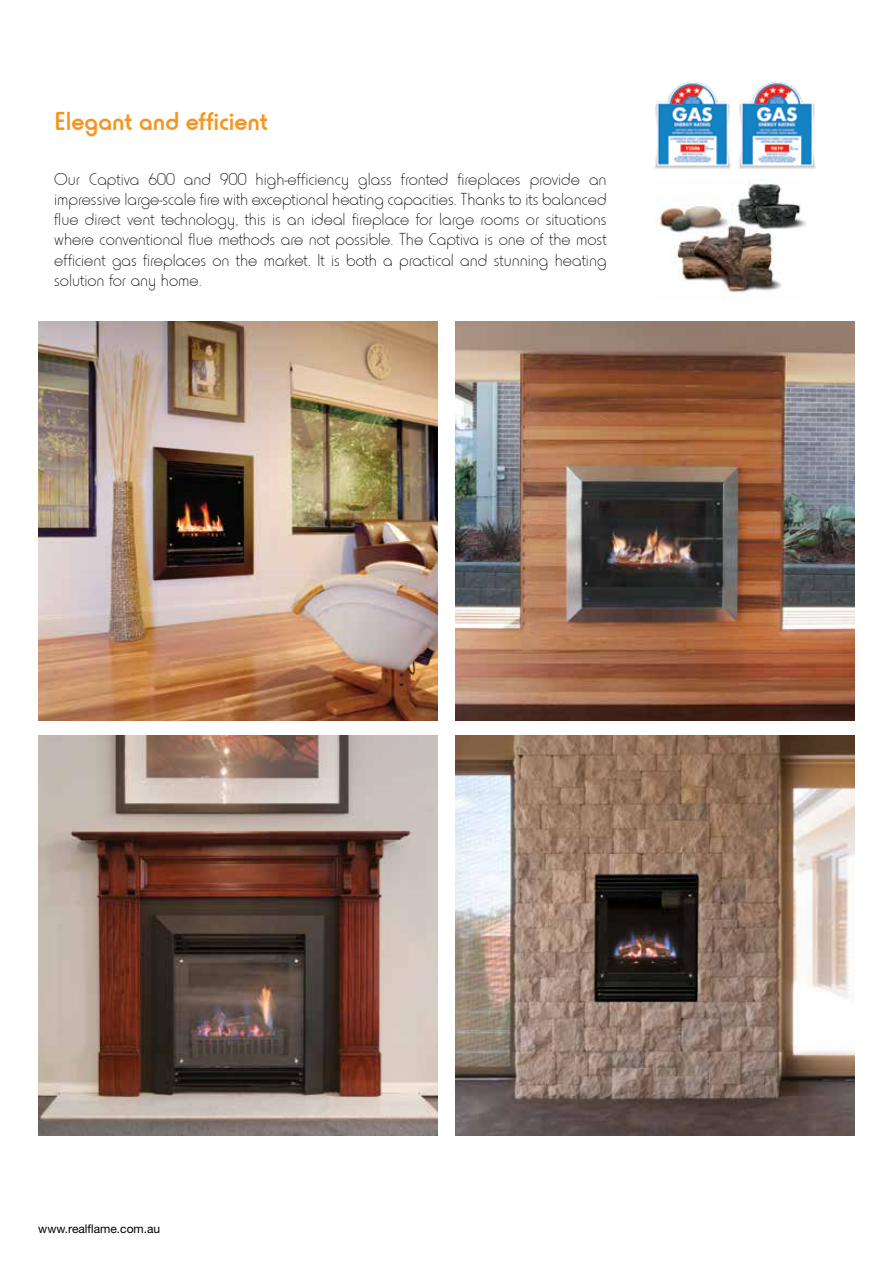
<style>
.page{position:relative;width:893px;height:1263px;background:#fff}
.page>*{position:absolute;margin:0;border:0;box-sizing:border-box;transform-origin:0 0}
.t1{font:500 27px "Horatio D";color:#f7941e}
.t2{font:18px/20.2px "Horatio D Ligh";color:#000;text-align:justify}
.t3{font:12px "Helvetica Neue LT Std";color:#000}
</style>
<div class="page">
<img style="left:655px;top:182px;width:151px;height:112px">
<img style="left:38px;top:736px;width:400px;height:399px">
<img style="left:455px;top:321px;width:400px;height:400px">
<img style="left:38px;top:321px;width:400px;height:400px">
<img style="left:654px;top:82px;width:77px;height:87px">
<img style="left:738px;top:82px;width:78px;height:87px">
<img style="left:455px;top:736px;width:400px;height:399px">
<h1 class="t1" style="left:54px;top:106px;width:215px">Elegant and efficient</h1>
<p class="t2" style="left:54px;top:169px;width:554px">Our Captiva 600 and 900 high-efficiency glass fronted fireplaces provide an impressive large-scale fire with exceptional heating capacities. Thanks to its balanced flue direct vent technology, this is an ideal fireplace for large rooms or situations where conventional flue methods are not possible. The Captiva is one of the most efficient gas fireplaces on the market. It is both a practical and stunning heating solution for any home.</p>
<p class="t3" style="left:38px;top:1222px;width:123px">www.realflame.com.au</p>
</div>
